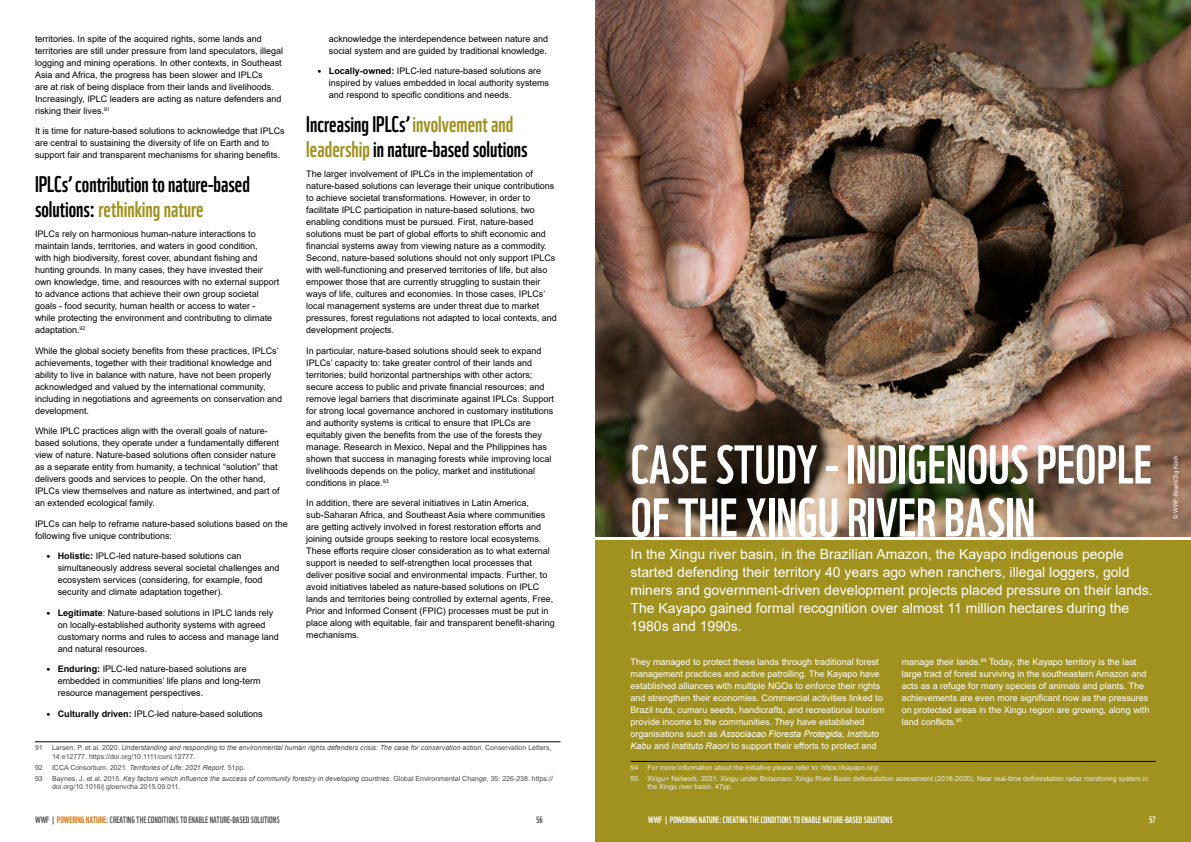
<style>
.page{position:relative;width:1191px;height:842px;background:#fff}
.page>*{position:absolute;margin:0;border:0;box-sizing:border-box;transform-origin:0 0}
.t1{font:53px/53px "WWF";color:#fff}
.t2{font:22px/25px "WWF";color:#000}
.t3{font:14px/18px "Arial";color:#fff}
.t4{font:9px/12px "Arial";color:#000}
.t5{font:9px/12px "Arial";color:#fff}
.t6{font:9px "WWF";color:#504f4f}
.t7{font:9px "WWF";color:#fff}
.t8{font:italic 7px/8.4px "Arial";color:#4a4a49}
.t9{font:7px/8.4px "Arial";color:#ebebeb}
.t10{font:7px/8.4px "Arial";color:#4a4a49}
.t11{font:6px "Arial";color:#fff}
.s1{color:#a1921f}
.s2{font-family:"Georgia";font-weight:700}
.s3{font-weight:700}
.s4{font-style:normal}
.s5{font-style:italic}
.s6{color:#d47106}
</style>
<div class="page">
<div style="left:595px;top:540px;width:596px;height:302px;background:#a1921f"></div>
<hr style="left:35px;top:741px;width:525px;height:1px;background:#000">
<img style="left:595px;top:0;width:596px;height:536px">
<hr style="left:630px;top:761px;width:526px;height:1px;background:#000">
<p class="t4" style="left:35px;top:32px;width:250px">territories. In spite of the acquired rights, some lands and territories are still under pressure from land speculators, illegal logging and mining operations. In other contexts, in Southeast Asia and Africa, the progress has been slower and IPLCs<br>are at risk of being displace from their lands and livelihoods.<br>Increasingly, IPLC leaders are acting as nature defenders and risking their lives.<sup>91</sup></p>
<p class="t4" style="left:35px;top:125px;width:251px">It is time for nature-based solutions to acknowledge that IPLCs are central to sustaining the diversity of life on Earth and to support fair and transparent mechanisms for sharing benefits.</p>
<h2 class="t2" style="left:35px;top:169px;width:216px">IPLCs’ contribution to nature-based solutions: <span class="s1">rethinking nature</span></h2>
<p class="t4" style="left:35px;top:228px;width:246px">IPLCs rely on harmonious human-nature interactions to maintain lands, territories, and waters in good condition,<br>with high biodiversity, forest cover, abundant fishing and hunting grounds. In many cases, they have invested their own knowledge, time, and resources with no external support to advance actions that achieve their own group societal goals - food security, human health or access to water -<br>while protecting the environment and contributing to climate adaptation.<sup>92</sup></p>
<p class="t4" style="left:35px;top:344px;width:249px">While the global society benefits from these practices, IPLCs’ achievements, together with their traditional knowledge and ability to live in balance with nature, have not been properly acknowledged and valued by the international community, including in negotiations and agreements on conservation and development.</p>
<p class="t4" style="left:35px;top:425px;width:246px">While IPLC practices align with the overall goals of nature&shy;based solutions, they operate under a fundamentally different view of nature. Nature-based solutions often consider nature as a separate entity from humanity, a technical “solution” that delivers goods and services to people. On the other hand, IPLCs view themselves and nature as intertwined, and part of an extended ecological family.</p>
<p class="t4" style="left:35px;top:517px;width:254px">IPLCs can help to reframe nature-based solutions based on the following five unique contributions:</p>
<p class="t4" style="left:58px;top:550px;width:223px;text-indent:-11px"><span class="s2">•</span> <span class="s3">Holistic:</span> IPLC-led nature-based solutions can simultaneously address several societal challenges and ecosystem services (considering, for example, food security and climate adaptation together).</p>
<p class="t4" style="left:58px;top:606px;width:223px;text-indent:-11px"><span class="s2">•</span> <span class="s3">Legitimate</span>: Nature-based solutions in IPLC lands rely on locally-established authority systems with agreed customary norms and rules to access and manage land and natural resources.</p>
<p class="t4" style="left:58px;top:663px;width:204px;text-indent:-11px"><span class="s2">•</span> <span class="s3">Enduring:</span> IPLC-led nature-based solutions are embedded in communities’ life plans and long-term resource management perspectives.</p>
<p class="t4" style="left:46px;top:707px;width:218px"><span class="s2">•</span> <span class="s3">Culturally driven:</span> IPLC-led nature-based solutions</p>
<p class="t10" style="left:35px;top:743px;width:9px">91</p>
<p class="t8" style="left:52px;top:744px;width:501px"><span class="s4">Larsen, P. et al. 2020.</span> Understanding and responding to the environmental human rights defenders crisis: The case for conservation action<span class="s4">. Conservation Letters,<br>14:e12777. https://doi.org/10.1111/conl.12777.</span></p>
<p class="t10" style="left:35px;top:763px;width:9px">92</p>
<p class="t8" style="left:52px;top:763px;width:195px"><span class="s4">ICCA Consortium. 2021.</span> Territories of Life: 2021 Report<span class="s4">. 51pp.</span></p>
<p class="t10" style="left:35px;top:774px;width:9px">93</p>
<p class="t10" style="left:52px;top:774px;width:502px">Baynes, J. et al. 2015. <span class="s5">Key factors which influence the success of community forestry in developing countries</span>. Global Environmental Change, 35: 226-238. https:// doi.org/10.1016/j.gloenvcha.2015.09.011.</p>
<p class="t4" style="left:329px;top:32px;width:221px">acknowledge the interdependence between nature and social system and are guided by traditional knowledge.</p>
<p class="t4" style="left:329px;top:65px;width:222px;text-indent:-11px"><span class="s2">•</span> <span class="s3">Locally-owned:</span> IPLC-led nature-based solutions are inspired by values embedded in local authority systems and respond to specific conditions and needs.</p>
<h2 class="t2" style="left:306px;top:109px;width:223px">Increasing IPLCs’ <span class="s1">involvement and leadership</span> in nature-based solutions</h2>
<p class="t4" style="left:306px;top:168px;width:252px">The larger involvement of IPLCs in the implementation of nature-based solutions can leverage their unique contributions to achieve societal transformations. However, in order to facilitate IPLC participation in nature-based solutions, two enabling conditions must be pursued. First, nature-based solutions must be part of global efforts to shift economic and financial systems away from viewing nature as a commodity.<br>Second, nature-based solutions should not only support IPLCs with well-functioning and preserved territories of life, but also empower those that are currently struggling to sustain their ways of life, cultures and economies. In those cases, IPLCs’ local management systems are under threat due to market pressures, forest regulations not adapted to local contexts, and development projects.</p>
<p class="t4" style="left:306px;top:344px;width:249px">In particular, nature-based solutions should seek to expand IPLCs’ capacity to: take greater control of their lands and territories; build horizontal partnerships with other actors; secure access to public and private financial resources; and remove legal barriers that discriminate against IPLCs. Support for strong local governance anchored in customary institutions and authority systems is critical to ensure that IPLCs are equitably given the benefits from the use of the forests they manage. Research in Mexico, Nepal and the Philippines has shown that success in managing forests while improving local livelihoods depends on the policy, market and institutional conditions in place.<sup>93</sup></p>
<p class="t4" style="left:306px;top:497px;width:250px">In addition, there are several initiatives in Latin America, sub-Saharan Africa, and Southeast Asia where communities are getting actively involved in forest restoration efforts and joining outside groups seeking to restore local ecosystems.<br>These efforts require closer consideration as to what external support is needed to self-strengthen local processes that deliver positive social and environmental impacts. Further, to avoid initiatives labeled as nature-based solutions on IPLC lands and territories being controlled by external agents, Free, Prior and Informed Consent (FPIC) processes must be put in place along with equitable, fair and transparent benefit-sharing mechanisms.</p>
<p class="t6" style="left:35px;top:813px;width:246px">WWF | <span class="s6">POWERING NATURE:</span>CREATING THE CONDITIONS TO ENABLE NATURE-BASED SOLUTIONS</p>
<p class="t6" style="left:536px;top:813px;width:8px">56</p>
<h1 class="t1" style="left:630px;top:433px;width:523px">CASE STUDY - INDIGENOUS PEOPLE<br>OF THE XINGU RIVER BASIN</h1>
<p class="t11" style="left:1171px;top:519px;width:65px;rotate:-90deg">© WWF-Brazil/Zig Koch</p>
<p class="t3" style="left:630px;top:545px;width:524px">In the Xingu river basin, in the Brazilian Amazon, the Kayapo indigenous people started defending their territory 40 years ago when ranchers, illegal loggers, gold miners and government-driven development projects placed pressure on their lands.<br>The Kayapo gained formal recognition over almost 11 million hectares during the 1980s and 1990s.</p>
<p class="t5" style="left:630px;top:656px;width:256px">They managed to protect these lands through traditional forest management practices and active patrolling. The Kayapo have established alliances with multiple NGOs to enforce their rights and strengthen their economies. Commercial activities linked to Brazil nuts, cumaru seeds, handicrafts, and recreational tourism provide income to the communities. They have established organisations such as <span class="s5">Associacao Floresta Protegida</span>, <span class="s5">Instituto Kabu</span> and <span class="s5">Instituto Raoni</span> to support their efforts to protect and</p>
<p class="t5" style="left:901px;top:656px;width:249px">manage their lands.<sup>94</sup> Today, the Kayapo territory is the last large tract of forest surviving in the southeastern Amazon and acts as a refuge for many species of animals and plants. The achievements are even more significant now as the pressures on protected areas in the Xingu region are growing, along with land conflicts.<sup>95</sup></p>
<p class="t9" style="left:630px;top:763px;width:9px">94</p>
<p class="t9" style="left:647px;top:763px;width:235px">For more information about the initiative please refer to: https://kayapo.org/.</p>
<p class="t9" style="left:630px;top:774px;width:9px">95</p>
<p class="t9" style="left:647px;top:774px;width:502px">Xingu+ Network. 2021. Xingu under Bolsonaro: Xingu River Basin deforestation assessment (2018-2020). Near real-time deforestation radar monitoring system in the Xingu river basin. 47pp.</p>
<p class="t7" style="left:648px;top:813px;width:246px">WWF | POWERING NATURE: CREATING THE CONDITIONS TO ENABLE NATURE-BASED SOLUTIONS</p>
<p class="t7" style="left:1149px;top:813px;width:8px">57</p>
</div>
